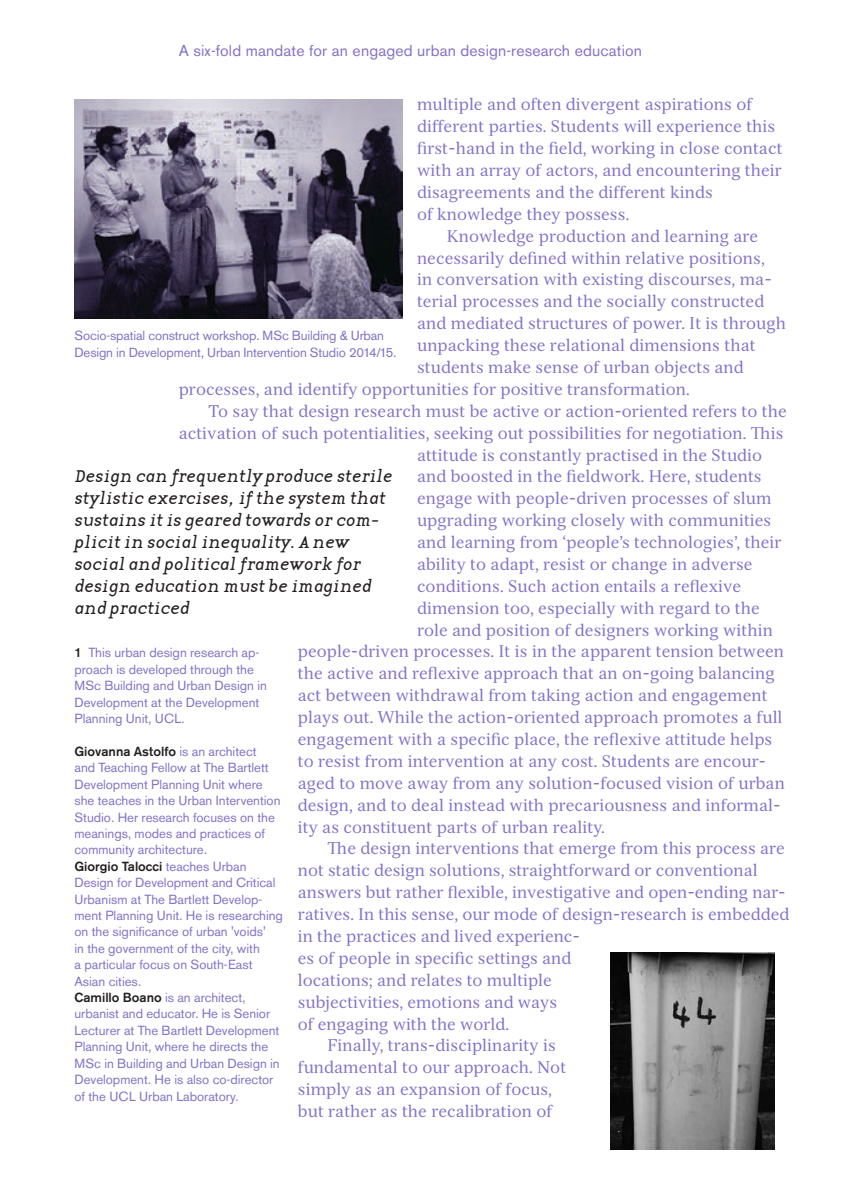
<style>
.page{position:relative;width:844px;height:1191px;background:#fff}
.page>*{position:absolute;margin:0;border:0;box-sizing:border-box;transform-origin:0 0}
.t1{font:italic 17.5px/21.9px "Base Twelve Serif";letter-spacing:-.03em;color:#231f20}
.t2{font:16.62px/21.9px "Serif 12 Beta";color:#8372c8}
.t3{font:15.75px "Standard Grotesk BSK";letter-spacing:.01em;color:#8372c8}
.t4{font:13.12px/16.4px "Standard Grotesk BSK";color:#8372c8}
.s1{font-weight:500;color:#231f20}
</style>
<div class="page">
<img style="left:74px;top:99px;width:328px;height:219px">
<img style="left:610px;top:952px;width:164px;height:197px">
<p class="t3" style="left:179px;top:41px;width:464px">A six-fold mandate for an engaged urban design-research education</p>
<p class="t2" style="left:417px;top:94px;width:367px">multiple and often divergent aspirations of different parties. Students will experience this first-hand in the field, working in close contact with an array of actors, and encountering their disagreements and the different kinds<br>of knowledge they possess.</p>
<p class="t2" style="left:446px;top:225px;width:313px">Knowledge production and learning are</p>
<p class="t2" style="left:417px;top:247px;width:349px">necessarily defined within relative positions,</p>
<p class="t2" style="left:417px;top:269px;width:356px">in conversation with existing discourses, ma-</p>
<p class="t2" style="left:417px;top:290px;width:349px">terial processes and the socially constructed</p>
<p class="t2" style="left:417px;top:312px;width:370px">and mediated structures of power. It is through</p>
<p class="t2" style="left:417px;top:334px;width:340px">unpacking these relational dimensions that</p>
<p class="t2" style="left:417px;top:356px;width:328px">students make sense of urban objects and</p>
<p class="t2" style="left:179px;top:378px;width:512px">processes, and identify opportunities for positive transformation.</p>
<p class="t2" style="left:208px;top:400px;width:579px">To say that design research must be active or action-oriented refers to the</p>
<p class="t2" style="left:179px;top:422px;width:606px">activation of such potentialities, seeking out possibilities for negotiation. This</p>
<p class="t2" style="left:417px;top:444px;width:347px">attitude is constantly practised in the Studio</p>
<p class="t2" style="left:417px;top:465px;width:346px">and boosted in the fieldwork. Here, students</p>
<p class="t2" style="left:417px;top:487px;width:356px">engage with people-driven processes of slum</p>
<p class="t2" style="left:417px;top:509px;width:356px">upgrading working closely with communities</p>
<p class="t2" style="left:417px;top:531px;width:366px">and learning from ‘people’s technologies’, their</p>
<p class="t2" style="left:417px;top:553px;width:337px">ability to adapt, resist or change in adverse</p>
<p class="t2" style="left:417px;top:575px;width:326px">conditions. Such action entails a reflexive</p>
<p class="t2" style="left:417px;top:597px;width:344px">dimension too, especially with regard to the</p>
<p class="t2" style="left:417px;top:619px;width:357px">role and position of designers working within</p>
<p class="t2" style="left:298px;top:641px;width:487px">people-driven processes. It is in the apparent tension between</p>
<p class="t2" style="left:298px;top:662px;width:478px">the active and reflexive approach that an on-going balancing</p>
<p class="t2" style="left:298px;top:684px;width:471px">act between withdrawal from taking action and engagement</p>
<p class="t2" style="left:298px;top:706px;width:486px">plays out. While the action-oriented approach promotes a full</p>
<p class="t2" style="left:298px;top:728px;width:476px">engagement with a specific place, the reflexive attitude helps</p>
<p class="t2" style="left:298px;top:750px;width:469px">to resist from intervention at any cost. Students are encour-</p>
<p class="t2" style="left:298px;top:772px;width:488px">aged to move away from any solution-focused vision of urban</p>
<p class="t2" style="left:298px;top:794px;width:484px">design, and to deal instead with precariousness and informal-</p>
<p class="t2" style="left:298px;top:816px;width:308px">ity as constituent parts of urban reality.</p>
<p class="t2" style="left:327px;top:837px;width:458px">The design interventions that emerge from this process are</p>
<p class="t2" style="left:298px;top:859px;width:461px">not static design solutions, straightforward or conventional</p>
<p class="t2" style="left:298px;top:881px;width:489px">answers but rather flexible, investigative and open-ending nar-</p>
<p class="t2" style="left:298px;top:903px;width:493px">ratives. In this sense, our mode of design-research is embedded</p>
<p class="t2" style="left:298px;top:925px;width:283px">in the practices and lived experienc-</p>
<p class="t2" style="left:298px;top:947px;width:275px">es of people in specific settings and</p>
<p class="t2" style="left:298px;top:969px;width:255px">locations; and relates to multiple</p>
<p class="t2" style="left:298px;top:991px;width:261px">subjectivities, emotions and ways</p>
<p class="t2" style="left:298px;top:1012px;width:212px">of engaging with the world.</p>
<p class="t2" style="left:327px;top:1034px;width:230px">Finally, trans-disciplinarity is</p>
<p class="t2" style="left:298px;top:1056px;width:270px">fundamental to our approach. Not</p>
<p class="t2" style="left:298px;top:1078px;width:255px">simply as an expansion of focus,</p>
<p class="t2" style="left:298px;top:1100px;width:256px">but rather as the recalibration of</p>
<p class="t4" style="left:74px;top:327px;width:323px">Socio-spatial construct workshop. MSc Building &amp; Urban<br>Design in Development, Urban Intervention Studio 2014/15.</p>
<p class="t1" style="left:74px;top:465px;width:320px">Design can frequently produce sterile stylistic exercises, if the system that sustains it is geared towards or com&shy;plicit in social inequality. A new social and political framework for design education must be imagined and practiced</p>
<p class="t4" style="left:74px;top:644px;width:194px"><span class="s1">1</span> This urban design research ap&shy;proach is developed through the<br>MSc Building and Urban Design in<br>Development at the Development<br>Planning Unit, UCL.</p>
<p class="t4" style="left:74px;top:743px;width:210px"><span class="s1">Giovanna Astolfo</span> is an architect<br>and Teaching Fellow at The Bartlett Development Planning Unit where she teaches in the Urban Intervention Studio. Her research focuses on the meanings, modes and practices of community architecture.<br><span class="s1">Giorgio Talocci</span> teaches Urban Design for Development and Critical Urbanism at The Bartlett Develop&shy;ment Planning Unit. He is researching on the significance of urban 'voids'<br>in the government of the city, with<br>a particular focus on South-East Asian cities.<br><span class="s1">Camillo Boano</span> is an architect, urbanist and educator. He is Senior Lecturer at The Bartlett Development Planning Unit, where he directs the MSc in Building and Urban Design in Development. He is also co-director of the UCL Urban Laboratory.</p>
</div>
